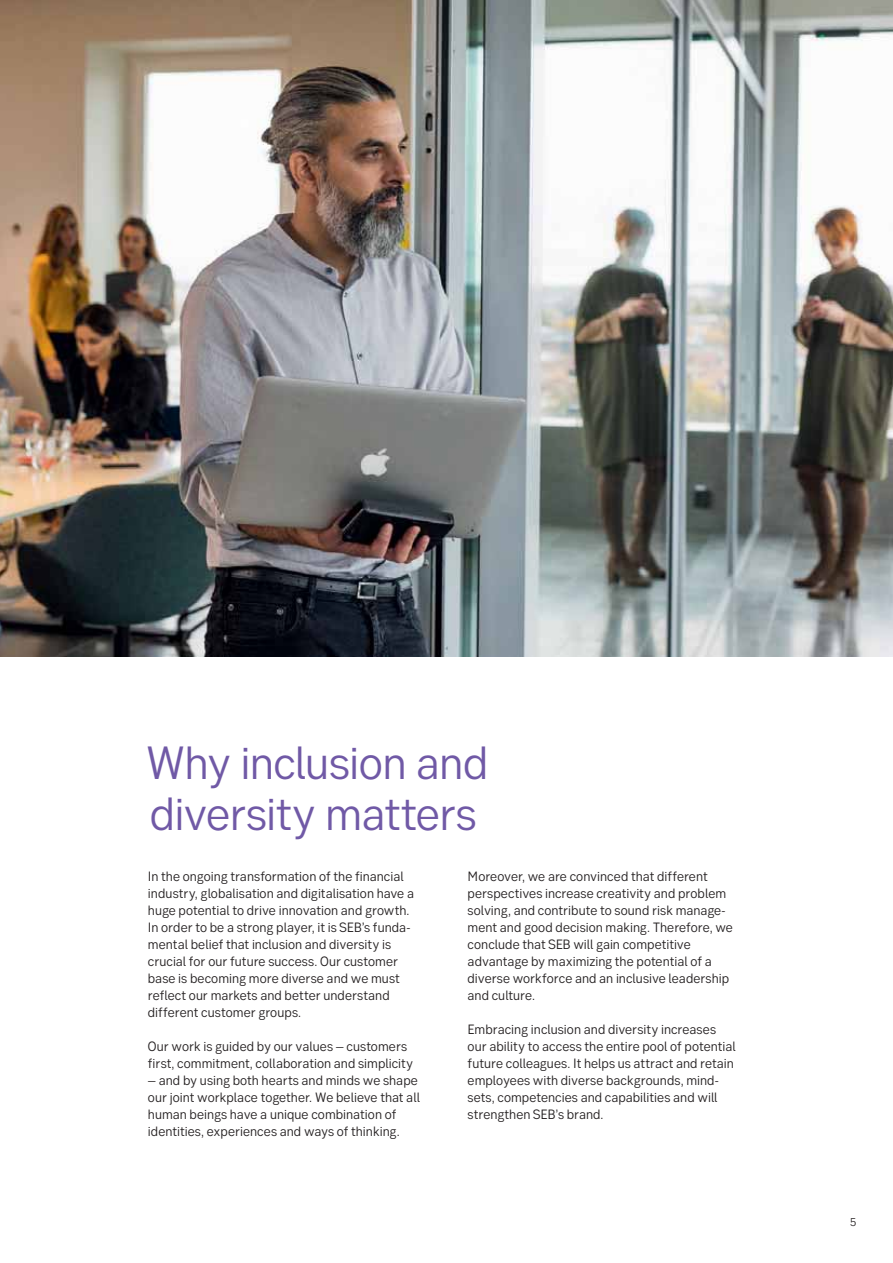
<style>
.page{position:relative;width:893px;height:1263px;background:#fff}
.page>*{position:absolute;margin:0;border:0;box-sizing:border-box;transform-origin:0 0}
.t1{font:46.5px/51.2px "SEB Sans Serif";letter-spacing:-.015em;color:#7059a6}
.t2{font:13.5px/17px "SEB Sans Serif";color:#231f20}
.t3{font:11.25px "SEB Sans Serif";color:#231f20}
</style>
<div class="page">
<img style="left:0;top:0;width:893px;height:657px">
<h1 class="t1" style="left:145px;top:741px;width:345px">Why inclusion and diversity matters</h1>
<p class="t2" style="left:148px;top:869px;width:268px">In the ongoing transformation of the financial industry, globalisation and digitalisation have a huge potential to drive innovation and growth.<br>In order to be a strong player, it is SEB’s funda&shy;mental belief that inclusion and diversity is crucial for our future success. Our customer base is becoming more diverse and we must reflect our markets and better understand different customer groups.</p>
<p class="t2" style="left:148px;top:1039px;width:267px">Our work is guided by our values – customers first, commitment, collaboration and simplicity</p>
<p class="t2" style="left:148px;top:1073px;width:273px">– and by using both hearts and minds we shape our joint workplace together. We believe that all human beings have a unique combination of identities, experiences and ways of thinking.</p>
<p class="t2" style="left:468px;top:869px;width:267px">Moreover, we are convinced that different perspectives increase creativity and problem solving, and contribute to sound risk manage&shy;ment and good decision making. Therefore, we conclude that SEB will gain competitive advantage by maximizing the potential of a diverse workforce and an inclusive leadership and culture.</p>
<p class="t2" style="left:468px;top:1022px;width:270px">Embracing inclusion and diversity increases our ability to access the entire pool of potential future colleagues. It helps us attract and retain employees with diverse backgrounds, mind&shy;sets, competencies and capabilities and will strengthen SEB’s brand.</p>
<p class="t3" style="left:850px;top:1218px;width:8px">5</p>
</div>
